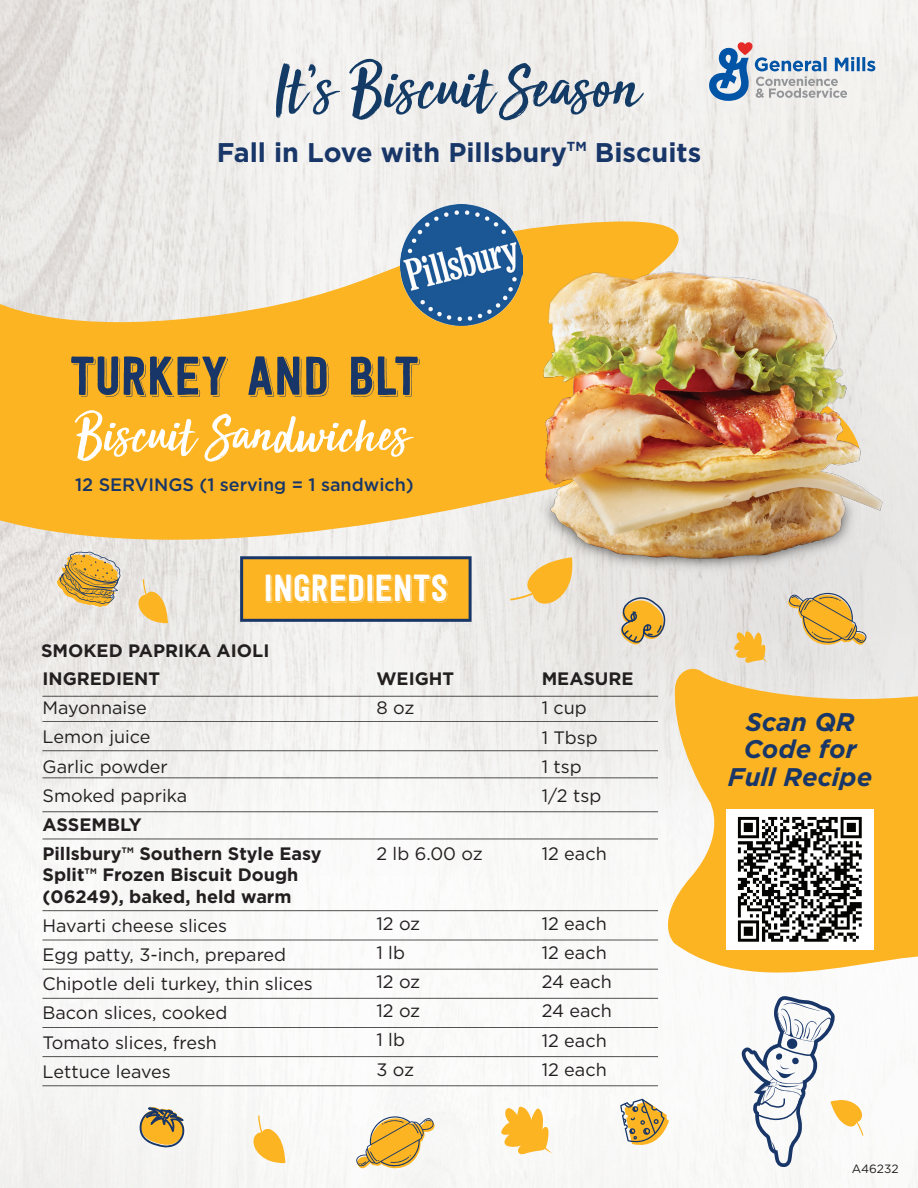
<style>
.page{position:relative;width:918px;height:1188px;background:#fff}
.page>*{position:absolute;margin:0;border:0;box-sizing:border-box;transform-origin:0 0}
.t1{font:68.25px "Sun Valley";color:#133b65}
.t2{font:57px "Sun Valley";color:#fff}
.t3{font:54px "Festivo Letters No 14";color:#183667}
.t4{font:37.5px "Festivo Letters No 14";color:#fff}
.t5{font:700 27px "Gotham";color:#183667}
.t6{font:italic 700 25.5px/27.6px "Gotham";color:#183667;text-align:center}
.t7{font:18px/29.1px "Gotham";color:#231f20}
.t8{font:700 18px/29.1px "Gotham";color:#231f20}
.t9{font:500 18px "Gotham";color:#183667}
.t10{font:12px "Gotham";color:#231f20}
</style>
<div class="page">
<img style="left:0;top:0;width:918px;height:1188px">
<svg style="left:652px;top:664px;width:266px;height:355px;fill:#fcb423"></svg>
<svg style="left:0;top:219px;width:864px;height:341px;background:#f6c664"></svg>
<svg style="left:240px;top:556px;width:232px;height:66px;background:#e2a62c"></svg>
<hr style="left:42px;top:777px;width:616px;height:1px;background:#040503">
<hr style="left:42px;top:750px;width:616px;height:1px;background:#040503">
<hr style="left:42px;top:721px;width:616px;height:1px;background:#040503">
<hr style="left:42px;top:696px;width:616px;height:1px;background:#040503">
<hr style="left:42px;top:811px;width:616px;height:1px;background:#040503">
<hr style="left:42px;top:839px;width:616px;height:1px;background:#040503">
<hr style="left:42px;top:910px;width:616px;height:1px;background:#040503">
<hr style="left:42px;top:940px;width:616px;height:1px;background:#040503">
<hr style="left:42px;top:969px;width:616px;height:1px;background:#040503">
<hr style="left:42px;top:998px;width:616px;height:1px;background:#040503">
<hr style="left:42px;top:1027px;width:616px;height:1px;background:#040503">
<hr style="left:42px;top:1056px;width:616px;height:1px;background:#040503">
<hr style="left:42px;top:1085px;width:616px;height:1px;background:#040503">
<svg style="left:709px;top:42px;width:166px;height:59px"></svg>
<img style="left:451px;top:227px;width:467px;height:362px">
<div style="left:726px;top:810px;width:148px;height:140px;background:#fff"></div>
<img style="left:737px;top:816px;width:125px;height:126px">
<svg style="left:612px;top:595px;width:55px;height:57px;background:#d7bf8e"></svg>
<svg style="left:138px;top:1106px;width:48px;height:42px"></svg>
<svg style="left:788px;top:593px;width:79px;height:52px;background:#dab873"></svg>
<svg style="left:57px;top:552px;width:64px;height:55px;background:#d4b169"></svg>
<svg style="left:620px;top:1099px;width:49px;height:47px"></svg>
<svg style="left:356px;top:1116px;width:79px;height:53px"></svg>
<img style="left:401px;top:204px;width:121px;height:122px">
<svg style="left:510px;top:557px;width:63px;height:48px;background:#f2ce86"></svg>
<svg style="left:253px;top:1115px;width:32px;height:48px"></svg>
<svg style="left:138px;top:579px;width:30px;height:44px"></svg>
<svg style="left:741px;top:996px;width:123px;height:171px"></svg>
<svg style="left:734px;top:631px;width:34px;height:32px"></svg>
<svg style="left:501px;top:1107px;width:51px;height:47px"></svg>
<h1 class="t1" style="left:274px;top:29px;width:367px">It’s Biscuit Season</h1>
<h3 class="t5" style="left:217px;top:134px;width:486px">Fall in Love with Pillsbury<sup>TM</sup> Biscuits</h3>
<h3 class="t3" style="left:70px;top:343px;width:351px">TURKEY AND BLT</h3>
<h2 class="t2" style="left:75px;top:386px;width:336px">Biscuit Sandwiches</h2>
<p class="t9" style="left:75px;top:473px;width:340px">12 SERVINGS (1 serving = 1 sandwich)</p>
<h3 class="t4" style="left:264px;top:565px;width:186px">INGREDIENTS</h3>
<p class="t8" style="left:41px;top:636px;width:230px">SMOKED PAPRIKA AIOLI</p>
<p class="t8" style="left:43px;top:664px;width:119px">INGREDIENT</p>
<p class="t7" style="left:43px;top:693px;width:146px">Mayonnaise<br>Lemon juice<br>Garlic powder<br>Smoked paprika</p>
<p class="t8" style="left:43px;top:810px;width:281px">ASSEMBLY<br>Pillsbury™ Southern Style Easy</p>
<p class="t8" style="left:43px;top:864px;width:257px;line-height:21.6px">Split™ Frozen Biscuit Dough (06249), baked, held warm</p>
<p class="t7" style="left:43px;top:911px;width:272px">Havarti cheese slices<br>Egg patty, 3-inch, prepared<br>Chipotle deli turkey, thin slices<br>Bacon slices, cooked<br>Tomato slices, fresh<br>Lettuce leaves</p>
<p class="t8" style="left:376px;top:664px;width:79px">WEIGHT</p>
<p class="t7" style="left:376px;top:693px;width:40px">8 oz</p>
<p class="t7" style="left:376px;top:839px;width:108px">2 lb 6.00 oz</p>
<p class="t7" style="left:376px;top:909px;width:45px">12 oz<br>1 lb<br>12 oz<br>12 oz<br>1 lb<br>3 oz</p>
<p class="t8" style="left:542px;top:664px;width:93px">MEASURE</p>
<p class="t7" style="left:542px;top:693px;width:61px">1 cup<br>1 Tbsp<br>1 tsp<br>1/2 tsp</p>
<p class="t7" style="left:542px;top:839px;width:67px">12 each</p>
<p class="t7" style="left:542px;top:909px;width:72px">12 each<br>12 each<br>24 each<br>24 each<br>12 each<br>12 each</p>
<h3 class="t6" style="left:728px;top:708px;width:146px">Scan QR<br>Code for<br>Full Recipe</h3>
<p class="t10" style="left:852px;top:1161px;width:49px">A46232</p>
</div>
